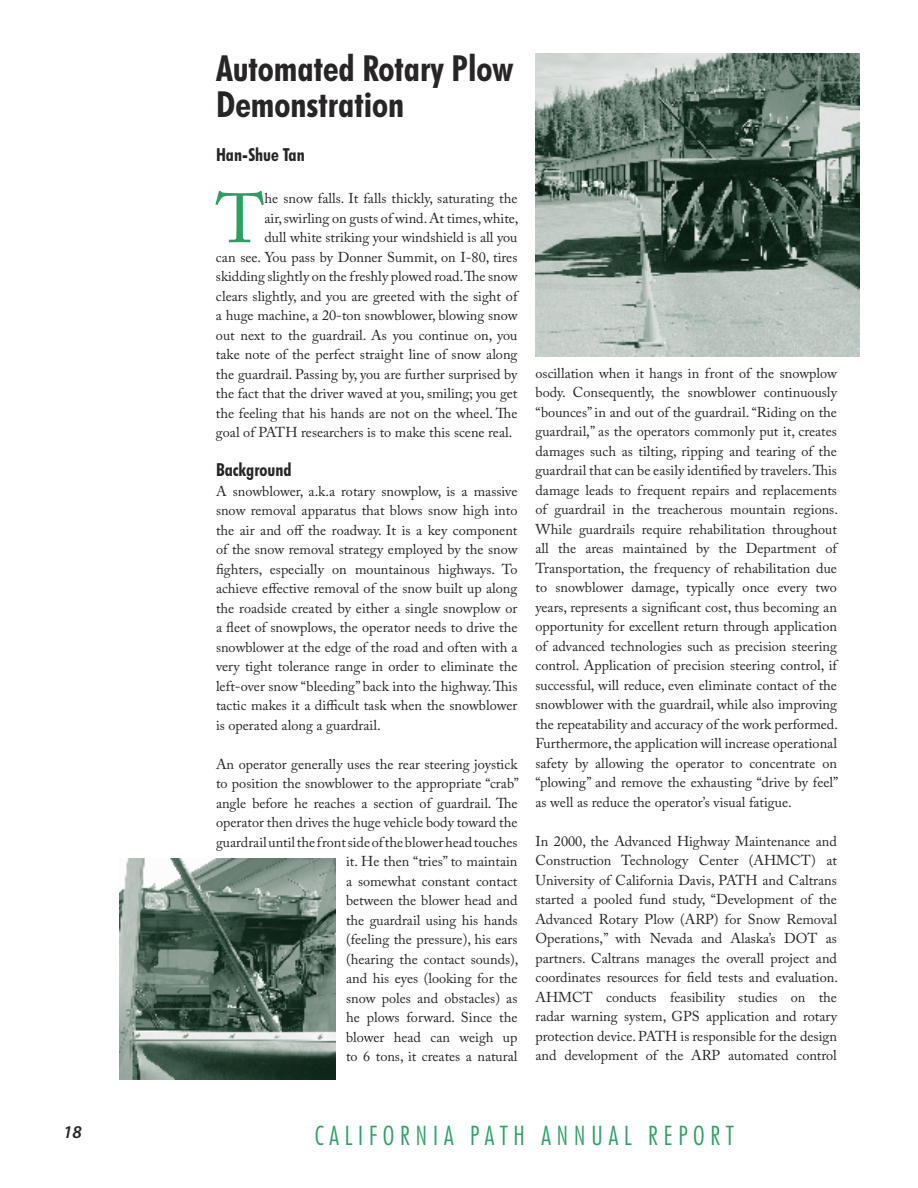
<style>
.page{position:relative;width:918px;height:1188px;background:#fff}
.page>*{position:absolute;margin:0;border:0;box-sizing:border-box;transform-origin:0 0}
.t1{font:69.15px "Adobe Caslon Pro";color:#2e9f64}
.t2{font:700 condensed 36px/36px "Futura BT";color:#272525}
.t3{font:300 condensed 27px "Futura BT";letter-spacing:.2em;color:#2e9f64}
.t4{font:700 condensed 18px "Futura BT";color:#272525}
.t5{font:italic 600 18px "Myriad Pro";color:#272525}
.t6{font:14.25px/19.5px "Adobe Caslon Pro";color:#272525;text-align:justify}
</style>
<div class="page">
<img style="left:536px;top:54px;width:324px;height:302px">
<img style="left:119px;top:859px;width:216px;height:221px">
<h2 class="t2" style="left:216px;top:50px;width:299px">Automated Rotary Plow<br>Demonstration</h2>
<p class="t4" style="left:216px;top:143px;width:90px">Han-Shue Tan</p>
<h1 class="t1" style="left:216px;top:178px;width:50px">T</h1>
<p class="t6" style="left:265px;top:188px;width:254px">he snow falls. It falls thickly, saturating the</p>
<p class="t6" style="left:265px;top:208px;width:255px">air, swirling on gusts of wind. At times, white,</p>
<p class="t6" style="left:265px;top:227px;width:254px">dull white striking your windshield is all you</p>
<p class="t6" style="left:216px;top:247px;width:303px">can see. You pass by Donner Summit, on I-80, tires</p>
<p class="t6" style="left:216px;top:266px;width:303px">skidding slightly on the freshly plowed road. The snow</p>
<p class="t6" style="left:216px;top:286px;width:303px">clears slightly, and you are greeted with the sight of</p>
<p class="t6" style="left:216px;top:305px;width:303px">a huge machine, a 20-ton snowblower, blowing snow</p>
<p class="t6" style="left:216px;top:325px;width:303px">out next to the guardrail. As you continue on, you</p>
<p class="t6" style="left:216px;top:344px;width:303px">take note of the perfect straight line of snow along</p>
<p class="t6" style="left:216px;top:364px;width:303px">the guardrail. Passing by, you are further surprised by</p>
<p class="t6" style="left:216px;top:383px;width:303px">the fact that the driver waved at you, smiling; you get</p>
<p class="t6" style="left:216px;top:403px;width:303px">the feeling that his hands are not on the wheel. The</p>
<p class="t6" style="left:216px;top:422px;width:298px">goal of PATH researchers is to make this scene real.</p>
<p class="t4" style="left:216px;top:459px;width:77px">Background</p>
<p class="t6" style="left:216px;top:481px;width:303px">A snowblower, a.k.a rotary snowplow, is a massive snow removal apparatus that blows snow high into the air and off the roadway. It is a key component of the snow removal strategy employed by the snow fighters, especially on mountainous highways. To achieve effective removal of the snow built up along the roadside created by either a single snowplow or a fleet of snowplows, the operator needs to drive the snowblower at the edge of the road and often with a very tight tolerance range in order to eliminate the left-over snow “bleeding” back into the highway. This tactic makes it a difficult task when the snowblower is operated along a guardrail.</p>
<p class="t6" style="left:216px;top:754px;width:304px;text-align:right">An operator generally uses the rear steering joystick to position the snowblower to the appropriate “crab” angle before he reaches a section of guardrail. The operator then drives the huge vehicle body toward the guardrail until the front side of the blower head touches it. He then “tries” to maintain<br>a somewhat constant contact<br>between the blower head and<br>the guardrail using his hands<br>(feeling the pressure), his ears<br>(hearing the contact sounds),<br>and his eyes (looking for the<br>snow poles and obstacles) as<br>he plows forward. Since the<br>blower head can weigh up<br>to 6 tons, it creates a natural</p>
<p class="t6" style="left:536px;top:363px;width:304px">oscillation when it hangs in front of the snowplow body. Consequently, the snowblower continuously “bounces” in and out of the guardrail. “Riding on the guardrail,” as the operators commonly put it, creates damages such as tilting, ripping and tearing of the guardrail that can be easily identified by travelers. This damage leads to frequent repairs and replacements of guardrail in the treacherous mountain regions.<br>While guardrails require rehabilitation throughout all the areas maintained by the Department of Transportation, the frequency of rehabilitation due to snowblower damage, typically once every two years, represents a significant cost, thus becoming an opportunity for excellent return through application of advanced technologies such as precision steering control. Application of precision steering control, if successful, will reduce, even eliminate contact of the snowblower with the guardrail, while also improving the repeatability and accuracy of the work performed.<br>Furthermore, the application will increase operational safety by allowing the operator to concentrate on “plowing” and remove the exhausting “drive by feel” as well as reduce the operator’s visual fatigue.</p>
<p class="t6" style="left:536px;top:831px;width:304px">In 2000, the Advanced Highway Maintenance and Construction Technology Center (AHMCT) at University of California Davis, PATH and Caltrans started a pooled fund study, “Development of the Advanced Rotary Plow (ARP) for Snow Removal Operations,” with Nevada and Alaska’s DOT as partners. Caltrans manages the overall project and coordinates resources for field tests and evaluation.<br>AHMCT conducts feasibility studies on the radar warning system, GPS application and rotary protection device. PATH is responsible for the design and development of the ARP automated control</p>
<p class="t5" style="left:63px;top:1122px;width:20px">18</p>
<h3 class="t3" style="left:315px;top:1119px;width:421px">CALIFORNIA PATH ANNUAL REPORT</h3>
</div>
